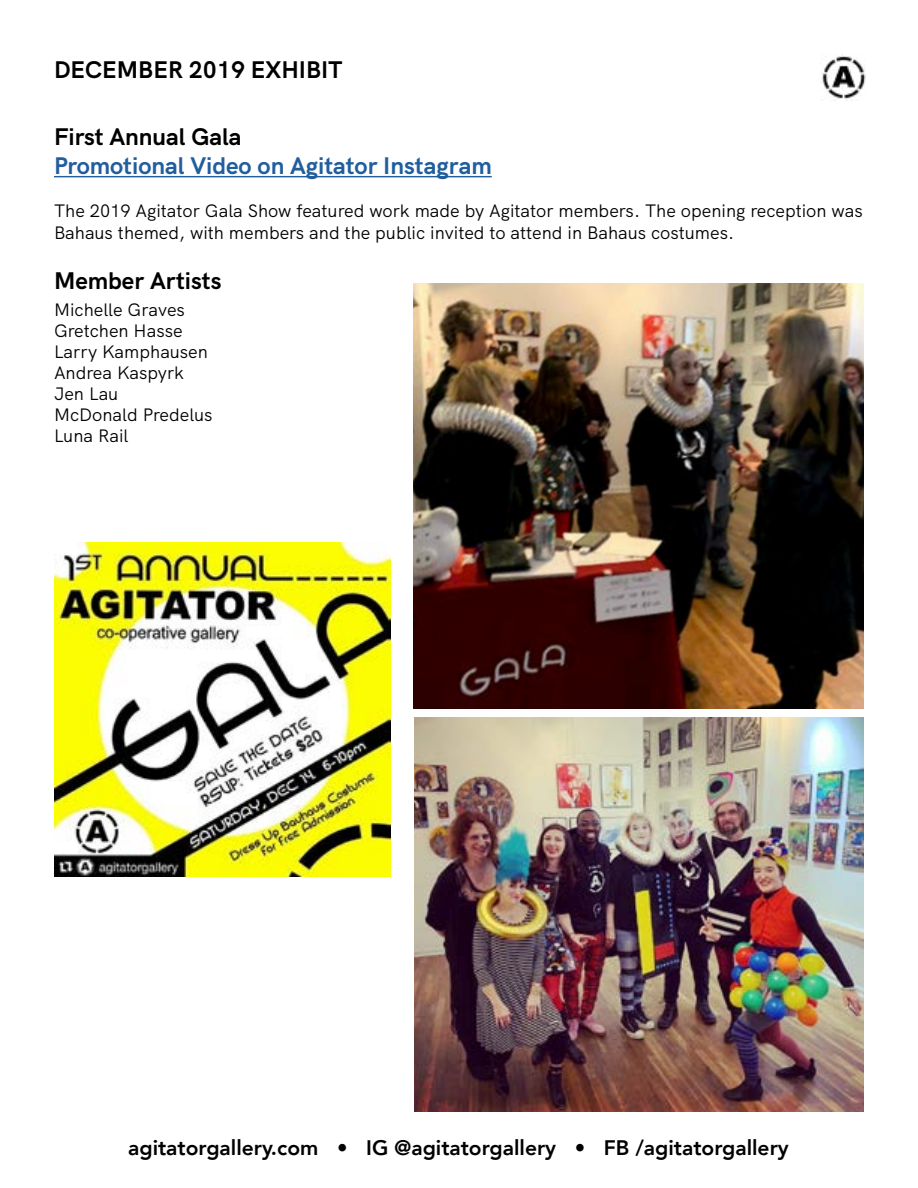
<style>
.page{position:relative;width:918px;height:1188px;background:#fff}
.page>*{position:absolute;margin:0;border:0;box-sizing:border-box;transform-origin:0 0}
.t1{font:700 24px "HK Grotesk";color:#000}
.t2{font:700 24px "HK Grotesk";color:#215e9e}
.t3{font:800 21px "Avenir";color:#000}
.t4{font:18px/21px "HK Grotesk";color:#000}
</style>
<div class="page">
<img style="left:820px;top:54px;width:45px;height:46px">
<hr style="left:54px;top:176px;width:438px;height:1px;background:#215e9e">
<img style="left:54px;top:542px;width:336px;height:335px">
<img style="left:415px;top:717px;width:449px;height:395px">
<img style="left:414px;top:284px;width:450px;height:424px">
<h1 class="t1" style="left:54px;top:51px;width:290px">DECEMBER 2019 EXHIBIT</h1>
<h1 class="t1" style="left:54px;top:118px;width:189px">First Annual Gala</h1>
<h1 class="t2" style="left:54px;top:147px;width:439px">Promotional Video on Agitator Instagram</h1>
<p class="t4" style="left:54px;top:198px;width:810px;line-height:21.6px">The 2019 Agitator Gala Show featured work made by Agitator members. The opening reception was<br>Bahaus themed, with members and the public invited to attend in Bahaus costumes.</p>
<h1 class="t1" style="left:54px;top:262px;width:169px">Member Artists</h1>
<p class="t4" style="left:54px;top:298px;width:160px">Michelle Graves<br>Gretchen Hasse<br>Larry Kamphausen<br>Andrea Kaspyrk<br>Jen Lau<br>McDonald Predelus<br>Luna Rail</p>
<p class="t3" style="left:128px;top:1131px;width:662px">agitatorgallery.com • IG @agitatorgallery • FB /agitatorgallery</p>
</div>
